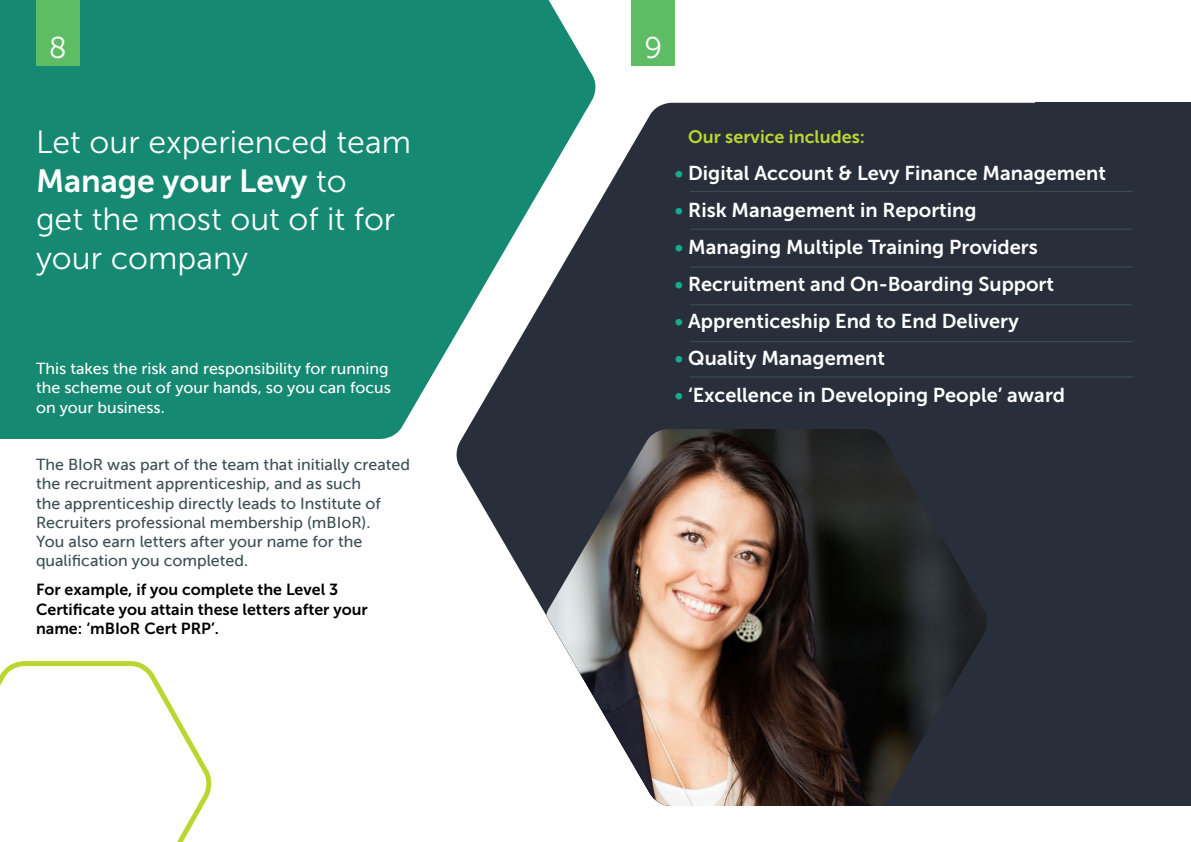
<style>
.page{position:relative;width:1191px;height:842px;background:#fff}
.page>*{position:absolute;margin:0;border:0;box-sizing:border-box;transform-origin:0 0}
.t1{font:32px/38.4px "Museo Sans 300";color:#fff}
.t2{font:32px "Museo Sans 700";color:#fff}
.t3{font:30px "Museo Sans 300";color:#fff}
.t4{font:20px "Museo Sans 700";color:#fff}
.t5{font:18px "Museo Sans 700";color:#bcd631}
.t6{font:16px/19.2px "Museo Sans 500";color:#3d4f54}
.t7{font:16px/19.2px "Museo Sans 500";color:#fff}
.t8{font:16px/19.2px "Museo Sans 700";color:#000}
.s1{font-family:"Museo Sans 300"}
.s2{color:#18a98e}
</style>
<div class="page">
<div style="left:631px;top:0;width:44px;height:65px;background:#5ebc64"></div>
<div style="left:0;top:0;width:596px;height:439px;background:#158972"></div>
<div style="left:36px;top:0;width:43px;height:65px;background:#5ebc64"></div>
<svg style="left:452px;top:103px;width:583px;height:703px;fill:#282f3a"></svg>
<img style="left:546px;top:429px;width:445px;height:377px">
<div style="left:1035px;top:103px;width:156px;height:703px;background:#282f3a"></div>
<svg style="left:0;top:661px;width:212px;height:181px"></svg>
<hr style="left:690px;top:191px;width:442px;height:1px;background:#3d4f54">
<hr style="left:690px;top:229px;width:442px;height:1px;background:#3d4f54">
<hr style="left:690px;top:267px;width:442px;height:1px;background:#3d4f54">
<hr style="left:690px;top:305px;width:442px;height:1px;background:#3d4f54">
<hr style="left:690px;top:341px;width:442px;height:1px;background:#3d4f54">
<hr style="left:690px;top:377px;width:442px;height:1px;background:#3d4f54">
<h2 class="t3" style="left:49px;top:32px;width:20px">8</h2>
<h2 class="t3" style="left:644px;top:32px;width:19px">9</h2>
<h1 class="t1" style="left:36px;top:123px;width:376px">Let our experienced team</h1>
<h1 class="t2" style="left:36px;top:163px;width:312px">Manage your Levy <span class="s1">to</span></h1>
<h1 class="t1" style="left:36px;top:200px;width:361px">get the most out of it for your company</h1>
<p class="t7" style="left:36px;top:359px;width:356px">This takes the risk and responsibility for running the scheme out of your hands, so you can focus on your business.</p>
<p class="t6" style="left:36px;top:455px;width:375px">The BIoR was part of the team that initially created the recruitment apprenticeship, and as such<br>the apprenticeship directly leads to Institute of Recruiters professional membership (mBIoR).<br>You also earn letters after your name for the qualification you completed.</p>
<p class="t8" style="left:36px;top:580px;width:333px">For example, if you complete the Level 3<br>Certificate you attain these letters after your name: ‘mBIoR Cert PRP’.</p>
<p class="t5" style="left:688px;top:127px;width:178px">Our service includes:</p>
<p class="t4" style="left:675px;top:162px;width:432px"><span class="s2">•</span> Digital Account &amp; Levy Finance Management</p>
<p class="t4" style="left:675px;top:199px;width:303px"><span class="s2">•</span> Risk Management in Reporting</p>
<p class="t4" style="left:675px;top:236px;width:364px"><span class="s2">•</span> Managing Multiple Training Providers</p>
<p class="t4" style="left:675px;top:273px;width:380px"><span class="s2">•</span> Recruitment and On-Boarding Support</p>
<p class="t4" style="left:675px;top:310px;width:345px"><span class="s2">•</span> Apprenticeship End to End Delivery</p>
<p class="t4" style="left:675px;top:347px;width:211px"><span class="s2">•</span> Quality Management</p>
<p class="t4" style="left:675px;top:384px;width:391px"><span class="s2">•</span> ‘Excellence in Developing People’ award</p>
</div>
